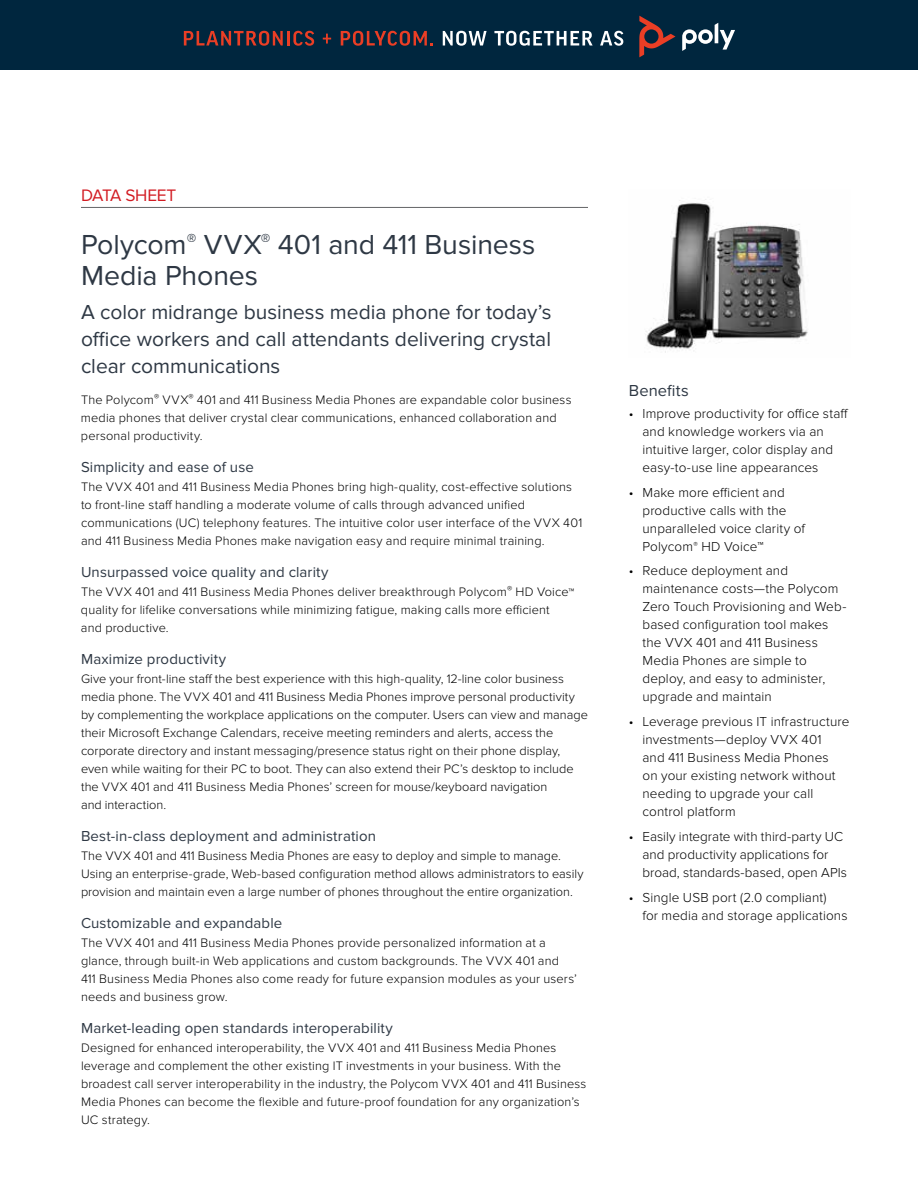
<style>
.page{position:relative;width:918px;height:1188px;background:#fff}
.page>*{position:absolute;margin:0;border:0;box-sizing:border-box;transform-origin:0 0}
.t1{font:28.5px/31.5px "Proxima Nova";letter-spacing:-.005em;color:#2e3844}
.t2{font:21px/27px "Proxima Nova";color:#2e3844;text-align:justify}
.t3{font:17.25px "Proxima Nova";letter-spacing:-.015em;color:#d21c23}
.t4{font:16.5px "Proxima Nova";letter-spacing:.005em;color:#2e3844}
.t5{font:15px "Proxima Nova";letter-spacing:.01em;color:#2e3844}
.t6{font:300 13.5px/18px "Proxima Nova";letter-spacing:.01em;color:#000}
.t7{font:300 12.75px/18px "Proxima Nova";letter-spacing:.01em;color:#000}
</style>
<div class="page">
<hr style="left:81px;top:207px;width:507px;height:1px;background:#636466">
<div style="left:0;top:0;width:918px;height:70px;background:#00263e"></div>
<svg style="left:184px;top:31px;width:99px;height:15px"></svg>
<hr style="left:287px;top:31px;width:3px;height:15px;background:#ea3e25">
<svg style="left:293px;top:31px;width:21px;height:15px"></svg>
<svg style="left:323px;top:34px;width:8px;height:10px"></svg>
<svg style="left:341px;top:31px;width:92px;height:15px"></svg>
<svg style="left:443px;top:31px;width:44px;height:15px"></svg>
<svg style="left:494px;top:31px;width:99px;height:15px"></svg>
<svg style="left:600px;top:31px;width:23px;height:15px"></svg>
<svg style="left:682px;top:23px;width:53px;height:28px"></svg>
<svg style="left:639px;top:16px;width:37px;height:41px"></svg>
<img style="left:645px;top:199px;width:163px;height:154px">
<h3 class="t3" style="left:81px;top:185px;width:97px">DATA SHEET</h3>
<h1 class="t1" style="left:81px;top:229px;width:456px">Polycom<sup>®</sup> VVX<sup>®</sup> 401 and 411 Business<br>Media Phones</h1>
<h2 class="t2" style="left:81px;top:299px;width:472px">A color midrange business media phone for today’s office workers and call attendants delivering crystal clear communications</h2>
<p class="t7" style="left:81px;top:391px;width:492px">The Polycom<sup>®</sup> VVX<sup>®</sup> 401 and 411 Business Media Phones are expandable color business media phones that deliver crystal clear communications, enhanced collaboration and personal productivity.</p>
<p class="t5" style="left:81px;top:458px;width:174px">Simplicity and ease of use</p>
<p class="t7" style="left:81px;top:478px;width:503px">The VVX 401 and 411 Business Media Phones bring high-quality, cost-effective solutions to front-line staff handling a moderate volume of calls through advanced unified communications (UC) telephony features. The intuitive color user interface of the VVX 401 and 411 Business Media Phones make navigation easy and require minimal training.</p>
<p class="t5" style="left:81px;top:563px;width:249px">Unsurpassed voice quality and clarity</p>
<p class="t7" style="left:81px;top:583px;width:495px">The VVX 401 and 411 Business Media Phones deliver breakthrough Polycom<sup>®</sup> HD Voice™ quality for lifelike conversations while minimizing fatigue, making calls more efficient<br>and productive.</p>
<p class="t5" style="left:81px;top:650px;width:147px">Maximize productivity</p>
<p class="t7" style="left:81px;top:670px;width:509px">Give your front-line staff the best experience with this high-quality, 12-line color business media phone. The VVX 401 and 411 Business Media Phones improve personal productivity by complementing the workplace applications on the computer. Users can view and manage their Microsoft Exchange Calendars, receive meeting reminders and alerts, access the corporate directory and instant messaging/presence status right on their phone display, even while waiting for their PC to boot. They can also extend their PC’s desktop to include the VVX 401 and 411 Business Media Phones’ screen for mouse/keyboard navigation<br>and interaction.</p>
<p class="t5" style="left:81px;top:827px;width:297px">Best-in-class deployment and administration</p>
<p class="t7" style="left:81px;top:847px;width:504px">The VVX 401 and 411 Business Media Phones are easy to deploy and simple to manage.<br>Using an enterprise-grade, Web-based configuration method allows administrators to easily provision and maintain even a large number of phones throughout the entire organization.</p>
<p class="t5" style="left:81px;top:914px;width:203px">Customizable and expandable</p>
<p class="t7" style="left:81px;top:934px;width:497px">The VVX 401 and 411 Business Media Phones provide personalized information at a glance, through built-in Web applications and custom backgrounds. The VVX 401 and 411 Business Media Phones also come ready for future expansion modules as your users’ needs and business grow.</p>
<p class="t5" style="left:81px;top:1019px;width:313px">Market-leading open standards interoperability</p>
<p class="t7" style="left:81px;top:1039px;width:507px">Designed for enhanced interoperability, the VVX 401 and 411 Business Media Phones leverage and complement the other existing IT investments in your business. With the broadest call server interoperability in the industry, the Polycom VVX 401 and 411 Business Media Phones can become the flexible and future-proof foundation for any organization’s UC strategy.</p>
<p class="t4" style="left:629px;top:381px;width:61px">Benefits</p>
<p class="t6" style="left:642px;top:405px;width:208px;text-indent:-14px">• Improve productivity for office staff and knowledge workers via an intuitive larger, color display and easy-to-use line appearances</p>
<p class="t6" style="left:642px;top:483px;width:164px;text-indent:-14px">• Make more efficient and productive calls with the unparalleled voice clarity of<br>Polycom<sup>®</sup> HD Voice™</p>
<p class="t6" style="left:642px;top:562px;width:205px;text-indent:-14px">• Reduce deployment and maintenance costs—the Polycom<br>Zero Touch Provisioning and Web&shy;based configuration tool makes the VVX 401 and 411 Business<br>Media Phones are simple to deploy, and easy to administer, upgrade and maintain</p>
<p class="t6" style="left:642px;top:713px;width:208px;text-indent:-14px">• Leverage previous IT infrastructure investments—deploy VVX 401<br>and 411 Business Media Phones<br>on your existing network without needing to upgrade your call control platform</p>
<p class="t6" style="left:642px;top:828px;width:206px;text-indent:-14px">• Easily integrate with third-party UC and productivity applications for broad, standards-based, open APIs</p>
<p class="t6" style="left:642px;top:888px;width:207px;text-indent:-14px">• Single USB port (2.0 compliant)<br>for media and storage applications</p>
</div>
